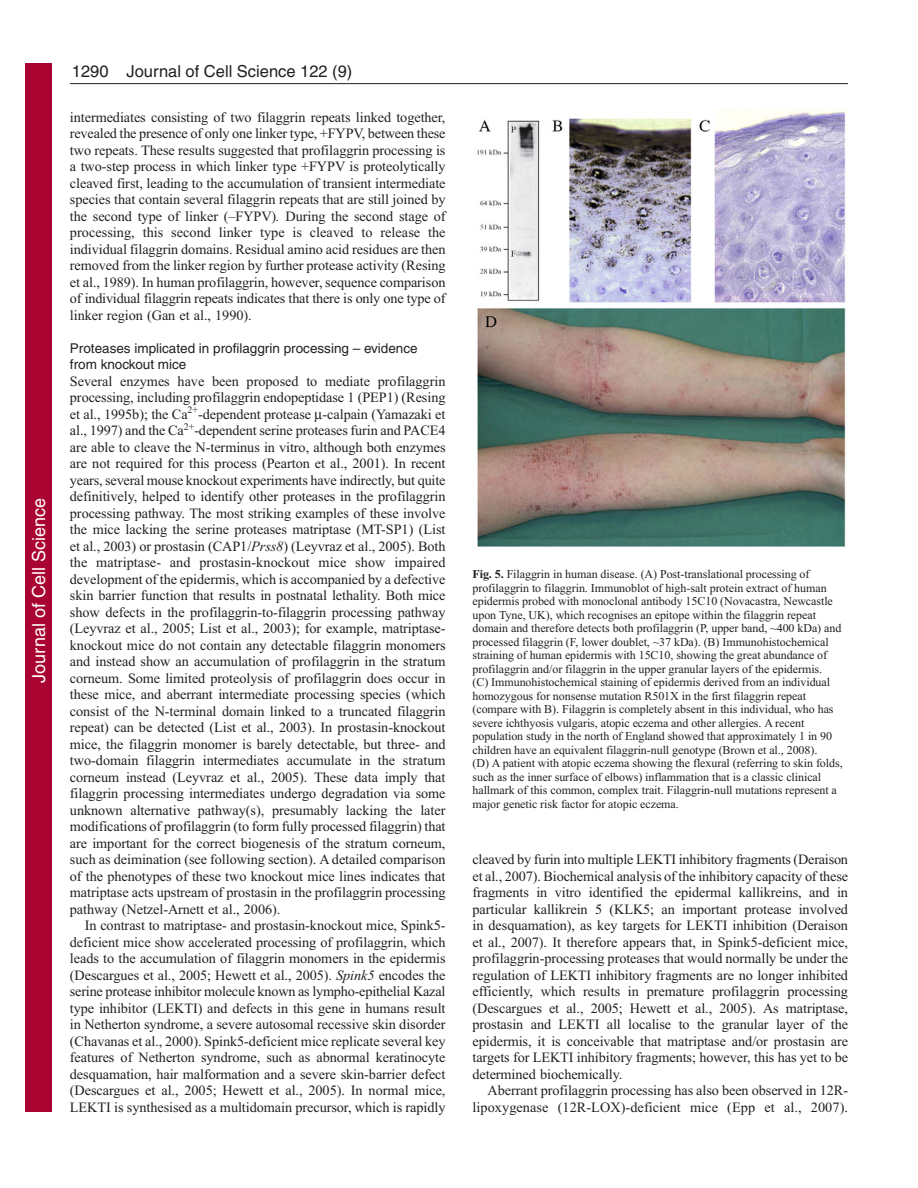
<style>
.page{position:relative;width:918px;height:1188px;background:#fff}
.page>*{position:absolute;margin:0;border:0;box-sizing:border-box;transform-origin:0 0}
.t1{font:18px "Helvetica";color:#fff}
.t2{font:16.5px "Helvetica";color:#231f20}
.t3{font:14.25px/16.5px "Times New Roman";letter-spacing:-.005em;color:#231f20;text-align:justify}
.t4{font:13.5px/16.5px "Helvetica";color:#231f20}
.t5{font:12px/13.5px "Times New Roman";letter-spacing:-.005em;color:#231f20}
.s1{font-style:italic}
.s2{font-weight:700}
</style>
<div class="page">
<hr style="left:70px;top:83px;width:778px;height:1px;background:#231f20">
<img style="left:477px;top:110px;width:369px;height:437px">
<div style="left:26px;top:64px;width:26px;height:1048px;background:#a90332"></div>
<p class="t1" style="left:28px;top:683px;width:186px;rotate:-90deg">Journal of Cell Science</p>
<p class="t2" style="left:127px;top:65px;width:227px">Journal of Cell Science 122 (9)</p>
<p class="t2" style="left:72px;top:65px;width:38px">1290</p>
<p class="t3" style="left:70px;top:110px;width:377px">intermediates consisting of two filaggrin repeats linked together, revealed the presence of only one linker type, +FYPV, between these two repeats. These results suggested that profilaggrin processing is a two-step process in which linker type +FYPV is proteolytically cleaved first, leading to the accumulation of transient intermediate species that contain several filaggrin repeats that are still joined by the second type of linker (–FYPV)<span class="s1">.</span> During the second stage of processing, this second linker type is cleaved to release the individual filaggrin domains. Residual amino acid residues are then removed from the linker region by further protease activity (Resing et al., 1989). In human profilaggrin, however, sequence comparison of individual filaggrin repeats indicates that there is only one type of linker region (Gan et al., 1990).</p>
<p class="t4" style="left:70px;top:341px;width:349px">Proteases implicated in profilaggrin processing – evidence from knockout mice</p>
<p class="t3" style="left:70px;top:374px;width:377px">Several enzymes have been proposed to mediate profilaggrin processing, including profilaggrin endopeptidase 1 (PEP1) (Resing et al., 1995b); the Ca<sup>2+</sup>-dependent protease -calpain (Yamazaki et al., 1997) and the Ca<sup>2+</sup>-dependent serine proteases furin and PACE4 are able to cleave the N-terminus in vitro, although both enzymes are not required for this process (Pearton et al., 2001). In recent years, several mouse knockout experiments have indirectly, but quite definitively, helped to identify other proteases in the profilaggrin processing pathway. The most striking examples of these involve the mice lacking the serine proteases matriptase (MT-SP1) (List et al., 2003) or prostasin (CAP1/<span class="s1">Prss8</span>) (Leyvraz et al., 2005). Both the matriptase- and prostasin-knockout mice show impaired development of the epidermis, which is accompanied by a defective skin barrier function that results in postnatal lethality. Both mice show defects in the profilaggrin-to-filaggrin processing pathway (Leyvraz et al., 2005; List et al., 2003); for example, matriptase&shy;knockout mice do not contain any detectable filaggrin monomers and instead show an accumulation of profilaggrin in the stratum corneum. Some limited proteolysis of profilaggrin does occur in these mice, and aberrant intermediate processing species (which consist of the N-terminal domain linked to a truncated filaggrin repeat) can be detected (List et al., 2003). In prostasin-knockout mice, the filaggrin monomer is barely detectable, but three- and two-domain filaggrin intermediates accumulate in the stratum corneum instead (Leyvraz et al., 2005). These data imply that filaggrin processing intermediates undergo degradation via some unknown alternative pathway(s), presumably lacking the later modifications of profilaggrin (to form fully processed filaggrin) that are important for the correct biogenesis of the stratum corneum, such as deimination (see following section). A detailed comparison of the phenotypes of these two knockout mice lines indicates that matriptase acts upstream of prostasin in the profilaggrin processing pathway (Netzel-Arnett et al., 2006).</p>
<p class="t3" style="left:70px;top:918px;width:377px;text-indent:15px">In contrast to matriptase- and prostasin-knockout mice, Spink5- deficient mice show accelerated processing of profilaggrin, which leads to the accumulation of filaggrin monomers in the epidermis (Descargues et al., 2005; Hewett et al., 2005). <span class="s1">Spink5</span> encodes the serine protease inhibitor molecule known as lympho-epithelial Kazal type inhibitor (LEKTI) and defects in this gene in humans result in Netherton syndrome, a severe autosomal recessive skin disorder (Chavanas et al., 2000). Spink5-deficient mice replicate several key features of Netherton syndrome, such as abnormal keratinocyte desquamation, hair malformation and a severe skin-barrier defect (Descargues et al., 2005; Hewett et al., 2005). In normal mice, LEKTI is synthesised as a multidomain precursor, which is rapidly</p>
<p class="t5" style="left:472px;top:569px;width:372px"><span class="s2">Fig. 5.</span> Filaggrin in human disease. (A) Post-translational processing of profilaggrin to filaggrin. Immunoblot of high-salt protein extract of human epidermis probed with monoclonal antibody 15C10 (Novacastra, Newcastle upon Tyne, UK), which recognises an epitope within the filaggrin repeat domain and therefore detects both profilaggrin (P, upper band, ~400 kDa) and processed filaggrin (F, lower doublet, ~37 kDa). (B) Immunohistochemical straining of human epidermis with 15C10, showing the great abundance of profilaggrin and/or filaggrin in the upper granular layers of the epidermis.<br>(C) Immunohistochemical staining of epidermis derived from an individual homozygous for nonsense mutation R501X in the first filaggrin repeat (compare with B). Filaggrin is completely absent in this individual, who has severe ichthyosis vulgaris, atopic eczema and other allergies. A recent population study in the north of England showed that approximately 1 in 90 children have an equivalent filaggrin-null genotype (Brown et al., 2008).<br>(D) A patient with atopic eczema showing the flexural (referring to skin folds, such as the inner surface of elbows) inflammation that is a classic clinical hallmark of this common, complex trait. Filaggrin-null mutations represent a major genetic risk factor for atopic eczema.</p>
<p class="t3" style="left:472px;top:852px;width:377px">cleaved by furin into multiple LEKTI inhibitory fragments (Deraison et al., 2007). Biochemical analysis of the inhibitory capacity of these fragments in vitro identified the epidermal kallikreins, and in particular kallikrein 5 (KLK5; an important protease involved in desquamation), as key targets for LEKTI inhibition (Deraison et al., 2007). It therefore appears that, in Spink5-deficient mice, profilaggrin-processing proteases that would normally be under the regulation of LEKTI inhibitory fragments are no longer inhibited efficiently, which results in premature profilaggrin processing (Descargues et al., 2005; Hewett et al., 2005). As matriptase, prostasin and LEKTI all localise to the granular layer of the epidermis, it is conceivable that matriptase and/or prostasin are targets for LEKTI inhibitory fragments; however, this has yet to be determined biochemically.</p>
<p class="t3" style="left:472px;top:1083px;width:377px;text-align:right">Aberrant profilaggrin processing has also been observed in 12R&shy;lipoxygenase (12R-LOX)-deficient mice (Epp et al., 2007).</p>
</div>
